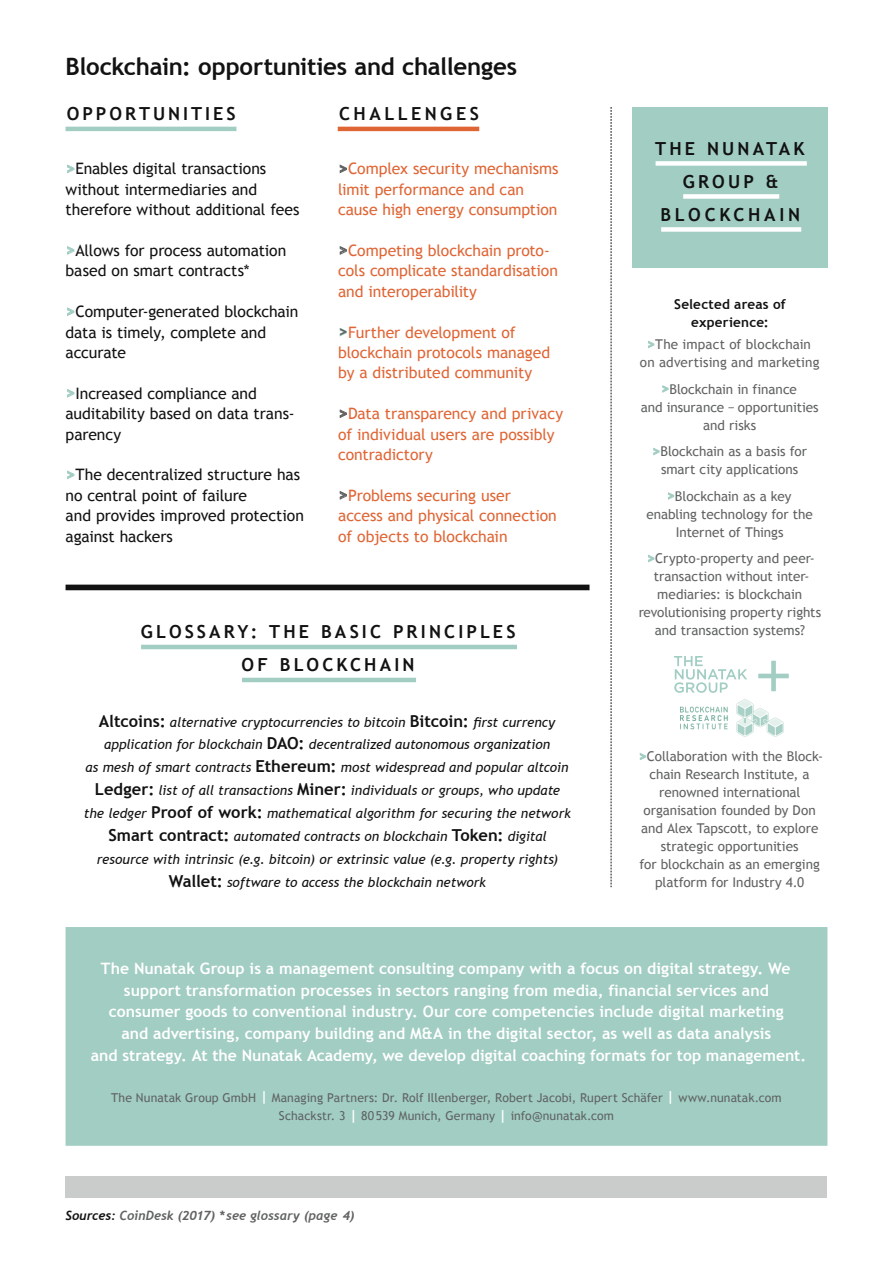
<style>
.page{position:relative;width:893px;height:1263px;background:#fff}
.page>*{position:absolute;margin:0;border:0;box-sizing:border-box;transform-origin:0 0}
.t1{font:700 24px "Trebuchet MS";letter-spacing:-.01em;color:#121212}
.t2{font:700 18px/33px "Trebuchet MS";letter-spacing:.175em;color:#121212;text-align:center}
.t3{font:700 18px "Trebuchet MS";letter-spacing:.195em;color:#121212}
.t4{font:700 15.75px/21.8px "Trebuchet MS";color:#fff;text-align:center}
.t5{font:15.75px/20.4px "Trebuchet MS";letter-spacing:-.005em;color:#e06535}
.t6{font:15.75px/20.4px "Trebuchet MS";letter-spacing:-.005em;color:#121212}
.t7{font:13.5px/18px "Trebuchet MS";letter-spacing:-.005em;color:#606362;text-align:center}
.t8{font:italic 13.5px/23px "Trebuchet MS";color:#121212;text-align:center}
.t9{font:700 13.5px/18px "Trebuchet MS";letter-spacing:.015em;color:#121212;text-align:center}
.t10{font:italic 700 12.75px "Trebuchet";color:#606362}
.t11{font:12.3px/18.8px "Trebuchet MS";letter-spacing:.005em;color:#606362;text-align:center}
.s1{font-weight:700;font-size:16.05px;color:#a1cdc2}
.s2{font-weight:700;font-size:16.05px;color:#606362}
.s3{font-weight:700;font-style:normal;font-size:16.5px}
.s4{font-weight:700;color:#a1cdc2}
.s5{font-weight:700;font-size:13.5px;color:#fff}
.s6{font-size:13.8px}
.s7{color:#121212}
</style>
<div class="page">
<svg style="left:648px;top:341px;width:6px;height:7px"></svg>
<svg style="left:662px;top:385px;width:6px;height:7px"></svg>
<svg style="left:653px;top:448px;width:6px;height:7px"></svg>
<svg style="left:668px;top:492px;width:6px;height:7px"></svg>
<svg style="left:648px;top:555px;width:6px;height:7px"></svg>
<svg style="left:640px;top:753px;width:6px;height:7px"></svg>
<div style="left:66px;top:927px;width:761px;height:219px;background:#a1cdc2"></div>
<svg style="left:611px;top:107px;width:1px;height:780px"></svg>
<hr style="left:66px;top:127px;width:170px;height:4px;background:#a1cdc2">
<hr style="left:338px;top:127px;width:141px;height:4px;background:#e06535">
<svg style="left:67px;top:165px;width:7px;height:8px"></svg>
<svg style="left:67px;top:246px;width:7px;height:9px"></svg>
<svg style="left:67px;top:308px;width:7px;height:8px"></svg>
<svg style="left:67px;top:389px;width:7px;height:8px"></svg>
<svg style="left:67px;top:471px;width:7px;height:8px"></svg>
<svg style="left:340px;top:165px;width:7px;height:8px"></svg>
<svg style="left:340px;top:246px;width:7px;height:9px"></svg>
<svg style="left:340px;top:328px;width:7px;height:8px"></svg>
<svg style="left:340px;top:410px;width:7px;height:8px"></svg>
<svg style="left:340px;top:491px;width:7px;height:8px"></svg>
<div style="left:66px;top:1176px;width:761px;height:22px;background:#c9cccb"></div>
<div style="left:632px;top:107px;width:195px;height:161px;background:#a1cdc2"></div>
<div style="left:656px;top:161px;width:151px;height:5px;background:#fff"></div>
<div style="left:683px;top:194px;width:96px;height:5px;background:#fff"></div>
<div style="left:661px;top:227px;width:140px;height:5px;background:#fff"></div>
<hr style="left:141px;top:645px;width:376px;height:4px;background:#a1cdc2">
<hr style="left:242px;top:678px;width:174px;height:4px;background:#a1cdc2">
<div style="left:66px;top:585px;width:523px;height:5px;background:#121212"></div>
<svg style="left:674px;top:656px;width:73px;height:37px"></svg>
<img style="left:736px;top:700px;width:47px;height:36px">
<img style="left:681px;top:706px;width:47px;height:24px">
<hr style="left:758px;top:674px;width:31px;height:4px;background:#a1cdc2">
<div style="left:771px;top:661px;width:5px;height:30px;background:#a1cdc2"></div>
<h1 class="t1" style="left:66px;top:52px;width:453px">Blockchain: opportunities and challenges</h1>
<h2 class="t2" style="left:67px;top:97px;width:170px">OPPORTUNITIES</h2>
<h2 class="t3" style="left:339px;top:103px;width:141px">CHALLENGES</h2>
<p class="t6" style="left:66px;top:159px;width:236px"><span class="s1">&gt;</span>Enables digital transactions without intermediaries and therefore without additional fees</p>
<p class="t6" style="left:66px;top:240px;width:222px"><span class="s1">&gt;</span>Allows for process automation based on smart contracts*</p>
<p class="t6" style="left:66px;top:302px;width:234px"><span class="s1">&gt;</span>Computer-generated blockchain data is timely, complete and accurate</p>
<p class="t6" style="left:66px;top:383px;width:228px"><span class="s1">&gt;</span>Increased compliance and auditability based on data trans&shy;parency</p>
<p class="t6" style="left:66px;top:465px;width:240px"><span class="s1">&gt;</span>The decentralized structure has no central point of failure<br>and provides improved protection against hackers</p>
<p class="t5" style="left:338px;top:159px;width:222px"><span class="s2">&gt;</span>Complex security mechanisms limit performance and can cause high energy consumption</p>
<p class="t5" style="left:338px;top:240px;width:221px"><span class="s2">&gt;</span>Competing blockchain proto&shy;cols complicate standardisation and interoperability</p>
<p class="t5" style="left:338px;top:322px;width:214px"><span class="s2">&gt;</span>Further development of blockchain protocols managed by a distributed community</p>
<p class="t5" style="left:338px;top:404px;width:227px"><span class="s2">&gt;</span>Data transparency and privacy of individual users are possibly contradictory</p>
<p class="t5" style="left:338px;top:485px;width:220px"><span class="s2">&gt;</span>Problems securing user access and physical connection of objects to blockchain</p>
<h2 class="t2" style="left:141px;top:615px;width:376px">GLOSSARY: THE BASIC PRINCIPLES<br>OF BLOCKCHAIN</h2>
<p class="t8" style="left:84px;top:710px;width:488px"><span class="s3">Altcoins:</span> alternative cryptocurrencies to bitcoin <span class="s3">Bitcoin:</span> first currency application for blockchain <span class="s3">DAO:</span> decentralized autonomous organization<br>as mesh of smart contracts <span class="s3">Ethereum:</span> most widespread and popular altcoin <span class="s3">Ledger:</span> list of all transactions <span class="s3">Miner:</span> individuals or groups, who update the ledger <span class="s3">Proof of work:</span> mathematical algorithm for securing the network <span class="s3">Smart contract:</span> automated contracts on blockchain <span class="s3">Token:</span> digital resource with intrinsic (e.g. bitcoin) or extrinsic value (e.g. property rights)<br><span class="s3">Wallet:</span> software to access the blockchain network</p>
<h2 class="t2" style="left:655px;top:132px;width:151px">THE NUNATAK<br>GROUP &amp;<br>BLOCKCHAIN</h2>
<p class="t9" style="left:674px;top:295px;width:113px">Selected areas of experience:</p>
<p class="t7" style="left:640px;top:335px;width:181px"><span class="s4">&gt;</span>The impact of blockchain on advertising and marketing</p>
<p class="t7" style="left:641px;top:380px;width:180px"><span class="s4">&gt;</span>Blockchain in finance<br>and insurance − opportunities and risks</p>
<p class="t7" style="left:652px;top:442px;width:156px"><span class="s4">&gt;</span>Blockchain as a basis for smart city applications</p>
<p class="t7" style="left:646px;top:487px;width:168px"><span class="s4">&gt;</span>Blockchain as a key enabling technology for the<br>Internet of Things</p>
<p class="t7" style="left:638px;top:549px;width:185px"><span class="s4">&gt;</span>Crypto-property and peer&shy;transaction without inter&shy;mediaries: is blockchain revolutionising property rights and transaction systems?</p>
<p class="t7" style="left:638px;top:747px;width:186px"><span class="s4">&gt;</span>Collaboration with the Block&shy;chain Research Institute, a renowned international organisation founded by Don and Alex Tapscott, to explore strategic opportunities<br>for blockchain as an emerging platform for Industry 4.0</p>
<p class="t4" style="left:91px;top:957px;width:717px">The Nunatak Group is a management consulting company with a focus on digital strategy. We support transformation processes in sectors ranging from media, financial services and consumer goods to conventional industry. Our core competencies include digital marketing<br>and advertising, company building and M&amp;A in the digital sector, as well as data analysis<br>and strategy. At the Nunatak Academy, we develop digital coaching formats for top management.</p>
<p class="t11" style="left:111px;top:1088px;width:672px">The Nunatak Group GmbH <span class="s5">|</span> Managing Partners: Dr. Rolf Illenberger, Robert Jacobi, Rupert Schäfer <span class="s5">|</span> www.nunatak.com<br>Schackstr. 3 <span class="s5">|</span> 80 539 Munich, Germany <span class="s5">|</span> info<span class="s6">@</span>nunatak.com</p>
<p class="t10" style="left:66px;top:1208px;width:291px"><span class="s7">Sources:</span> CoinDesk (2017) * see glossary (page 4)</p>
</div>
